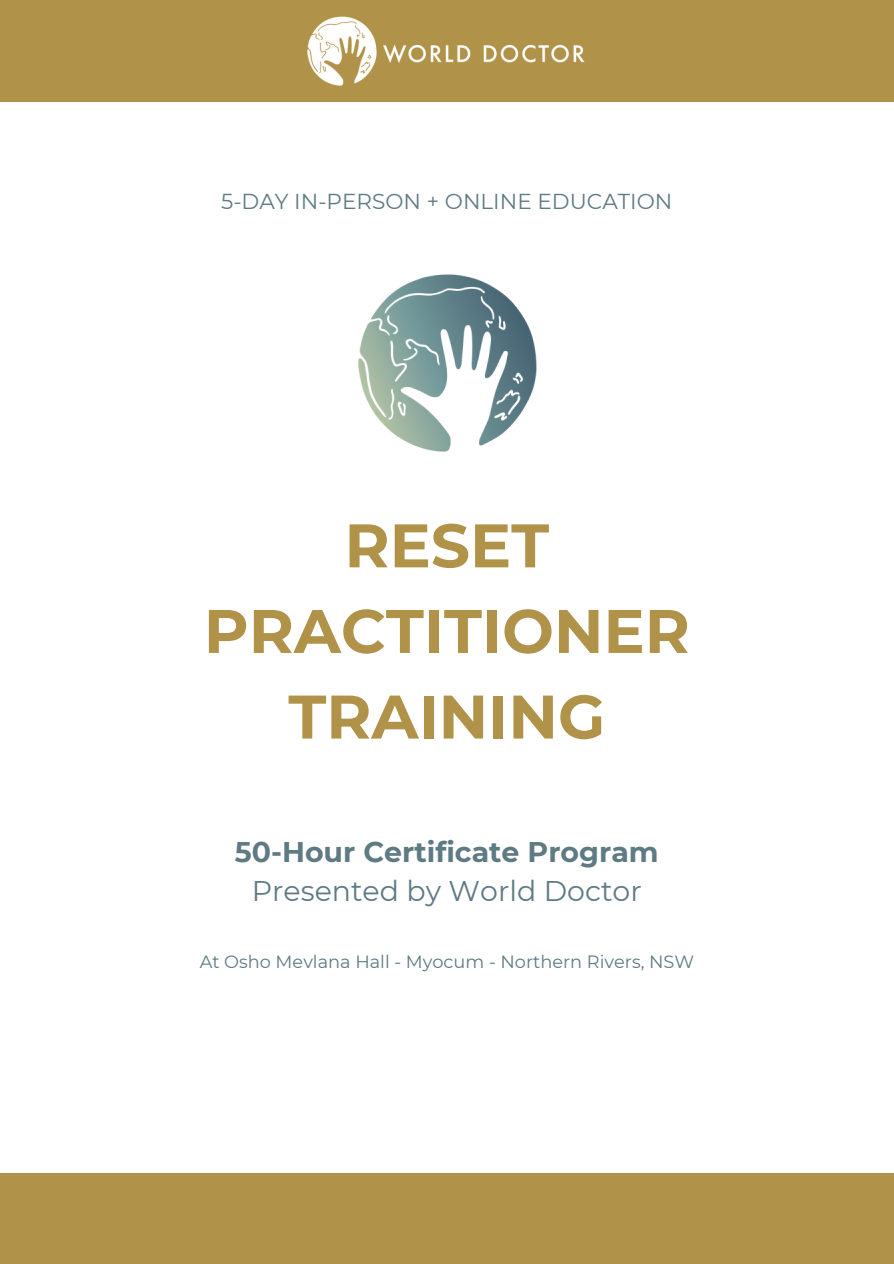
<style>
.page{position:relative;width:894px;height:1264px;background:#fff}
.page>*{position:absolute;margin:0;border:0;box-sizing:border-box;transform-origin:0 0}
.t1{font:700 61.35px/85.5px "Montserrat";color:#b09249;text-align:center}
.t2{font:700 28.35px/38.5px "Montserrat";color:#5e7a83;text-align:center}
.t3{font:21.6px "Montserrat";color:#5e7a83}
.t4{font:17.7px "Montserrat";color:#5e7a83}
.s1{font-weight:400}
</style>
<div class="page">
<div style="left:0;top:0;width:893px;height:102px;background:#b09249"></div>
<div style="left:0;top:1172px;width:893px;height:91px;background:#b09249"></div>
<img style="left:307px;top:16px;width:278px;height:70px">
<img style="left:358px;top:274px;width:179px;height:178px">
<p class="t3" style="left:221px;top:188px;width:452px">5-DAY IN-PERSON + ONLINE EDUCATION</p>
<h1 class="t1" style="left:204px;top:502px;width:487px">RESET<br>PRACTITIONER<br>TRAINING</h1>
<h3 class="t2" style="left:235px;top:833px;width:425px">50-Hour Certificate Program<br><span class="s1">Presented by World Doctor</span></h3>
<p class="t4" style="left:200px;top:950px;width:496px">At Osho Mevlana Hall - Myocum - Northern Rivers, NSW</p>
</div>
